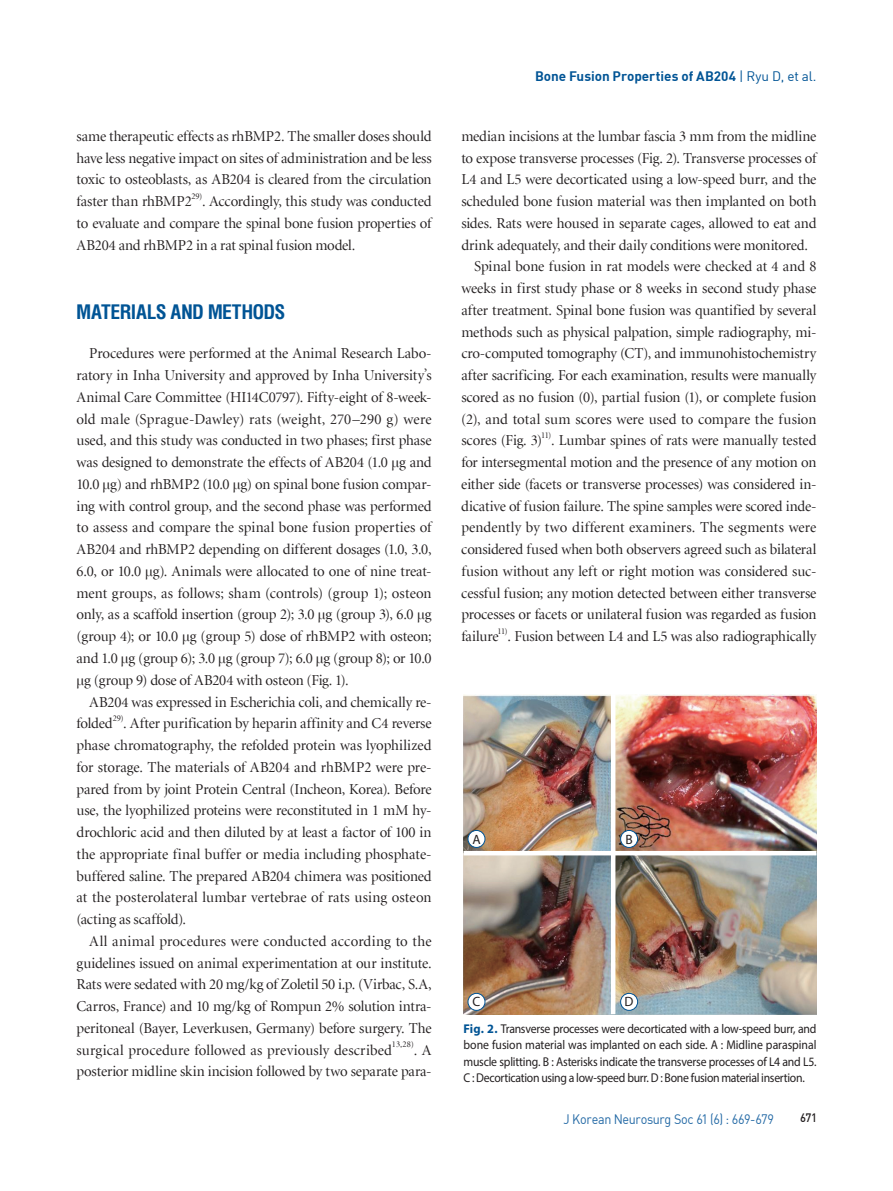
<style>
.page{position:relative;width:893px;height:1191px;background:#fff}
.page>*{position:absolute;margin:0;border:0;box-sizing:border-box;transform-origin:0 0}
.t1{font:700 condensed 19.5px "Helvetica";letter-spacing:-.03em;color:#005495}
.t2{font:15px/21.8px "Minion LT Display";letter-spacing:-.005em;color:#231f20;text-align:justify}
.t3{font:700 13.5px "DIN";color:#005495}
.t4{font:13.5px "DIN";letter-spacing:-.025em;color:#2369a5;scale:.93 1}
.t5{font:13.5px "Myriad Pro";color:#231f20}
.t6{font:12.75px/16.5px "Myriad Pro";letter-spacing:-.02em;color:#231f20;text-align:justify;scale:.92 1}
.t7{font:12px "Dinmed";color:#231f20;scale:.93 1}
.t8{font:8.7px "Minion LT Display";letter-spacing:-.005em;color:#231f20}
.s1{font-weight:400}
.s2{font-weight:700;color:#005495}
</style>
<div class="page">
<img style="left:463px;top:694px;width:353px;height:320px">
<hr style="left:463px;top:851px;width:353px;height:4px;background:#fff">
<hr style="left:611px;top:694px;width:4px;height:320px;background:#fff">
<div style="left:468px;top:830px;width:17px;height:17px;background:#fff;border-radius:50%"></div>
<div style="left:468px;top:830px;width:17px;height:17px;border:1px solid #005495;border-radius:50%"></div>
<div style="left:468px;top:993px;width:17px;height:17px;background:#fff;border-radius:50%"></div>
<div style="left:468px;top:993px;width:17px;height:17px;border:1px solid #005495;border-radius:50%"></div>
<div style="left:621px;top:830px;width:17px;height:17px;background:#fff;border-radius:50%"></div>
<div style="left:620px;top:830px;width:18px;height:17px;border:1px solid #005495;border-radius:50%"></div>
<div style="left:621px;top:993px;width:17px;height:17px;background:#fff;border-radius:50%"></div>
<div style="left:620px;top:993px;width:18px;height:17px;border:1px solid #005495;border-radius:50%"></div>
<p class="t2" style="left:76px;top:126px;width:357px">same therapeutic effects as rhBMP2. The smaller doses should have less negative impact on sites of administration and be less toxic to osteoblasts, as AB204 is cleared from the circulation faster than rhBMP2</p>
<p class="t8" style="left:192px;top:192px;width:12px">29)</p>
<p class="t2" style="left:77px;top:191px;width:357px;text-indent:125px">. Accordingly, this study was conducted to evaluate and compare the spinal bone fusion properties of AB204 and rhBMP2 in a rat spinal fusion model.</p>
<h1 class="t1" style="left:76px;top:299px;width:211px">MATERIALS AND METHODS</h1>
<p class="t2" style="left:76px;top:343px;width:357px;text-indent:13px">Procedures were performed at the Animal Research Labo&shy;ratory in Inha University and approved by Inha University’s Animal Care Committee (HI14C0797). Fifty-eight of 8-week&shy;old male (Sprague-Dawley) rats (weight, 270–290 g) were used, and this study was conducted in two phases; first phase was designed to demonstrate the effects of AB204 (1.0 µg and 10.0 µg) and rhBMP2 (10.0 µg) on spinal bone fusion compar&shy;ing with control group, and the second phase was performed to assess and compare the spinal bone fusion properties of AB204 and rhBMP2 depending on different dosages (1.0, 3.0, 6.0, or 10.0 µg). Animals were allocated to one of nine treat&shy;ment groups, as follows; sham (controls) (group 1); osteon only, as a scaffold insertion (group 2); 3.0 µg (group 3), 6.0 µg (group 4); or 10.0 µg (group 5) dose of rhBMP2 with osteon; and 1.0 µg (group 6); 3.0 µg (group 7); 6.0 µg (group 8); or 10.0 µg (group 9) dose of AB204 with osteon (Fig. 1).</p>
<p class="t2" style="left:76px;top:691px;width:357px;text-indent:13px">AB204 was expressed in Escherichia coli, and chemically re&shy;folded</p>
<p class="t8" style="left:113px;top:714px;width:12px">29)</p>
<p class="t2" style="left:76px;top:713px;width:357px;text-indent:47px">. After purification by heparin affinity and C4 reverse phase chromatography, the refolded protein was lyophilized for storage. The materials of AB204 and rhBMP2 were pre&shy;pared from by joint Protein Central (Incheon, Korea). Before use, the lyophilized proteins were reconstituted in 1 mM hy&shy;drochloric acid and then diluted by at least a factor of 100 in the appropriate final buffer or media including phosphate&shy;buffered saline. The prepared AB204 chimera was positioned at the posterolateral lumbar vertebrae of rats using osteon (acting as scaffold).</p>
<p class="t2" style="left:76px;top:930px;width:357px;text-indent:13px">All animal procedures were conducted according to the guidelines issued on animal experimentation at our institute.<br>Rats were sedated with 20 mg/kg of Zoletil 50 i.p. (Virbac, S.A, Carros, France) and 10 mg/kg of Rompun 2% solution intra&shy;peritoneal (Bayer, Leverkusen, Germany) before surgery. The surgical procedure followed as previously described</p>
<p class="t8" style="left:392px;top:1040px;width:24px">13,28)</p>
<p class="t2" style="left:77px;top:1039px;width:357px;text-align:right">. A<br>posterior midline skin incision followed by two separate para-</p>
<p class="t3" style="left:535px;top:68px;width:283px">Bone Fusion Properties of AB204 <span class="s1">| Ryu D, et al.</span></p>
<p class="t2" style="left:461px;top:126px;width:357px">median incisions at the lumbar fascia 3 mm from the midline</p>
<p class="t2" style="left:461px;top:147px;width:356px">to expose transverse processes (Fig. 2). Transverse processes of</p>
<p class="t2" style="left:461px;top:169px;width:357px">L4 and L5 were decorticated using a low-speed burr, and the</p>
<p class="t2" style="left:461px;top:191px;width:357px">scheduled bone fusion material was then implanted on both</p>
<p class="t2" style="left:461px;top:213px;width:357px">sides. Rats were housed in separate cages, allowed to eat and</p>
<p class="t2" style="left:461px;top:234px;width:348px">drink adequately, and their daily conditions were monitored.</p>
<p class="t2" style="left:474px;top:256px;width:344px">Spinal bone fusion in rat models were checked at 4 and 8</p>
<p class="t2" style="left:461px;top:278px;width:357px">weeks in first study phase or 8 weeks in second study phase</p>
<p class="t2" style="left:461px;top:300px;width:357px">after treatment. Spinal bone fusion was quantified by several</p>
<p class="t2" style="left:461px;top:321px;width:357px">methods such as physical palpation, simple radiography, mi-</p>
<p class="t2" style="left:461px;top:343px;width:357px">cro-computed tomography (CT), and immunohistochemistry</p>
<p class="t2" style="left:461px;top:365px;width:357px">after sacrificing. For each examination, results were manually</p>
<p class="t2" style="left:461px;top:387px;width:357px">scored as no fusion (0), partial fusion (1), or complete fusion</p>
<p class="t2" style="left:461px;top:408px;width:357px">(2), and total sum scores were used to compare the fusion</p>
<p class="t2" style="left:461px;top:430px;width:83px">scores (Fig. 3)</p>
<p class="t8" style="left:541px;top:431px;width:12px">11)</p>
<p class="t2" style="left:461px;top:430px;width:357px;text-indent:90px">. Lumbar spines of rats were manually tested for intersegmental motion and the presence of any motion on either side (facets or transverse processes) was considered in&shy;dicative of fusion failure. The spine samples were scored inde&shy;pendently by two different examiners. The segments were considered fused when both observers agreed such as bilateral fusion without any left or right motion was considered suc&shy;cessful fusion; any motion detected between either transverse processes or facets or unilateral fusion was regarded as fusion failure</p>
<p class="t8" style="left:498px;top:627px;width:12px">11)</p>
<p class="t2" style="left:507px;top:626px;width:311px">. Fusion between L4 and L5 was also radiographically</p>
<p class="t5" style="left:472px;top:830px;width:10px">A</p>
<p class="t5" style="left:625px;top:830px;width:9px">B</p>
<p class="t5" style="left:473px;top:993px;width:9px">C</p>
<p class="t5" style="left:625px;top:993px;width:10px">D</p>
<p class="t6" style="left:463px;top:1019px;width:385px"><span class="s2">Fig. 2.</span> Transverse processes were decorticated with a low-speed burr, and bone fusion material was implanted on each side. A : Midline paraspinal muscle splitting. B : Asterisks indicate the transverse processes of L4 and L5.<br>C : Decortication using a low-speed burr. D : Bone fusion material insertion.</p>
<p class="t4" style="left:564px;top:1110px;width:228px">J Korean Neurosurg Soc 61 (6) : 669-679</p>
<p class="t7" style="left:800px;top:1109px;width:20px">671</p>
</div>
